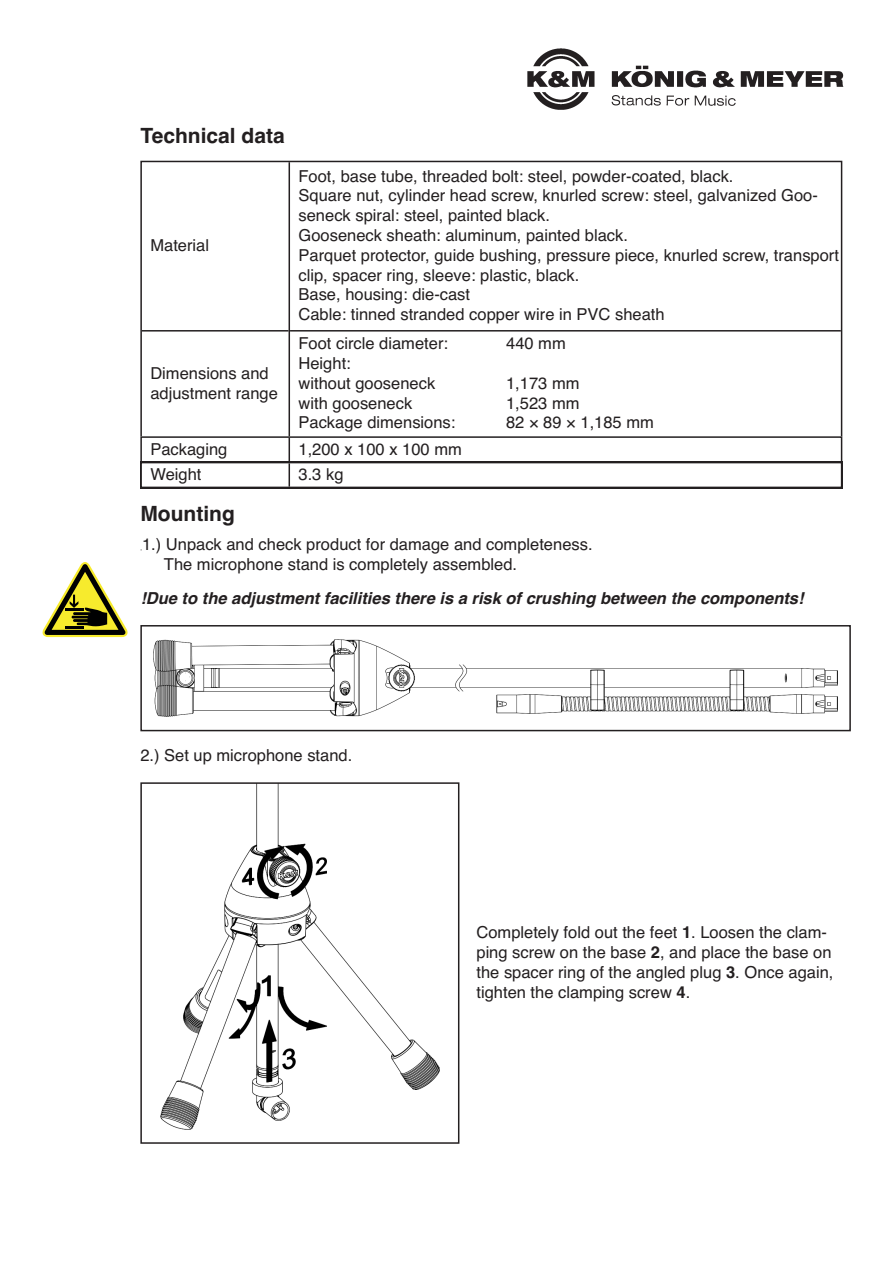
<style>
.page{position:relative;width:893px;height:1263px;background:#fff}
.page>*{position:absolute;margin:0;border:0;box-sizing:border-box;transform-origin:0 0}
.t1{font:700 21px "Helvetica";color:#231f20}
.t2{font:16.5px/19.8px "Helvetica";color:#231f20}
.t3{font:italic 700 16.5px "Helvetica";color:#231f20}
.t4{font:6px "Helvetica";color:#231f20}
.s1{color:#fff}
.s2{font-weight:700}
</style>
<div class="page">
<img style="left:527px;top:48px;width:317px;height:61px">
<svg style="left:43px;top:562px;width:84px;height:75px"></svg>
<div style="left:140px;top:161px;width:702px;height:276px;border:2px solid #231f20"></div>
<div style="left:140px;top:436px;width:702px;height:27px;border:2px solid #231f20"></div>
<svg style="left:140px;top:462px;width:702px;height:26px"></svg>
<hr style="left:288px;top:162px;width:2px;height:274px;background:#231f20">
<hr style="left:288px;top:438px;width:2px;height:24px;background:#231f20">
<hr style="left:288px;top:463px;width:2px;height:24px;background:#231f20">
<hr style="left:142px;top:330px;width:146px;height:2px;background:#231f20">
<hr style="left:290px;top:330px;width:550px;height:2px;background:#231f20">
<img style="left:161px;top:785px;width:278px;height:344px">
<div style="left:140px;top:782px;width:319px;height:362px;border:2px solid #231f20"></div>
<img style="left:154px;top:640px;width:683px;height:77px">
<div style="left:140px;top:625px;width:710px;height:106px;border:2px solid #231f20"></div>
<p class="t1" style="left:140px;top:128px;width:146px">Technical data</p>
<p class="t2" style="left:150px;top:237px;width:60px">Material</p>
<p class="t2" style="left:150px;top:365px;width:129px">Dimensions and adjustment range</p>
<p class="t2" style="left:298px;top:168px;width:542px">Foot, base tube, threaded bolt: steel, powder-coated, black.<br>Square nut, cylinder head screw, knurled screw: steel, galvanized Goo&shy;seneck spiral: steel, painted black.<br>Gooseneck sheath: aluminum, painted black.<br>Parquet protector, guide bushing, pressure piece, knurled screw, transport clip, spacer ring, sleeve: plastic, black.<br>Base, housing: die-cast<br>Cable: tinned stranded copper wire in PVC sheath</p>
<p class="t2" style="left:298px;top:335px;width:151px">Foot circle diameter:</p>
<p class="t2" style="left:506px;top:335px;width:61px">440 mm</p>
<p class="t2" style="left:298px;top:355px;width:138px">Height:<br>without gooseneck</p>
<p class="t2" style="left:506px;top:375px;width:75px">1,173 mm</p>
<p class="t2" style="left:298px;top:395px;width:115px">with gooseneck</p>
<p class="t2" style="left:506px;top:395px;width:75px">1,523 mm</p>
<p class="t2" style="left:298px;top:414px;width:158px">Package dimensions:</p>
<p class="t2" style="left:506px;top:414px;width:149px">82 × 89 × 1,185 mm</p>
<p class="t2" style="left:150px;top:441px;width:79px">Packaging</p>
<p class="t2" style="left:298px;top:441px;width:165px">1,200 x 100 x 100 mm</p>
<p class="t2" style="left:150px;top:466px;width:53px">Weight</p>
<p class="t2" style="left:298px;top:466px;width:46px">3.3 kg</p>
<p class="t1" style="left:140px;top:506px;width:96px">Mounting</p>
<p class="t4" style="left:140px;top:546px;width:3px">,</p>
<p class="t2" style="left:140px;top:536px;width:453px">1.) Unpack and check product for damage and completeness.<br><span class="s1">1.)</span> The microphone stand is completely assembled.</p>
<p class="t3" style="left:140px;top:592px;width:664px">!Due to the adjustment facilities there is a risk of crushing between the components!</p>
<p class="t2" style="left:140px;top:747px;width:213px">2.) Set up microphone stand.</p>
<p class="t2" style="left:476px;top:924px;width:358px">Completely fold out the feet <span class="s2">1</span>. Loosen the clam&shy;ping screw on the base <span class="s2">2</span>, and place the base on the spacer ring of the angled plug <span class="s2">3</span>. Once again, tighten the clamping screw <span class="s2">4</span>.</p>
</div>
